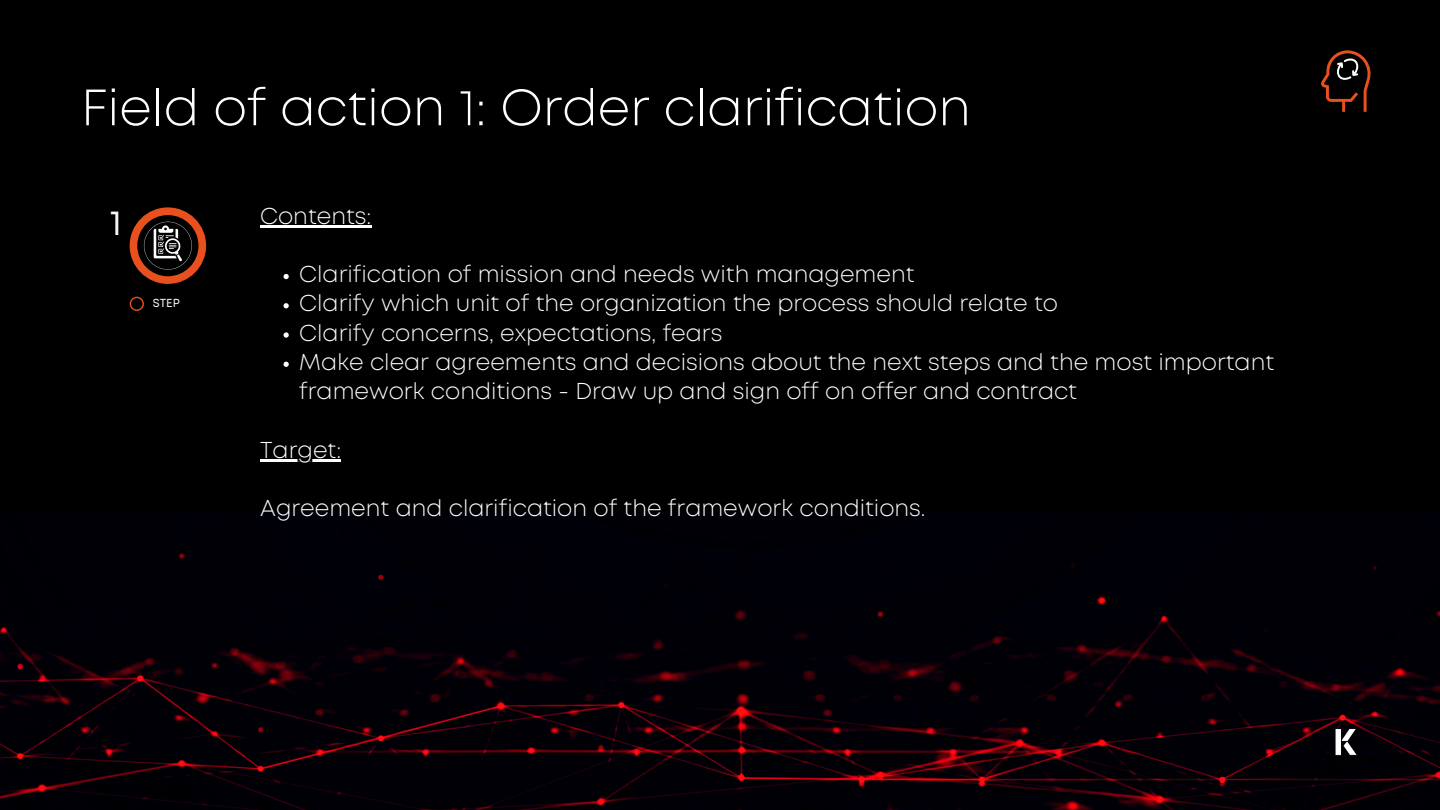
<style>
.page{position:relative;width:1440px;height:810px;background:#000}
.page>*{position:absolute;margin:0;border:0;box-sizing:border-box;transform-origin:0 0}
.t1{font:300 51px "Mont";color:#fff}
.t2{font:35.2px "Mont";color:#f7f7f7}
.t3{font:300 23px/29.2px "Mont";color:#fff}
.t4{font:11.6px "Mont";color:#f7f7f7}
</style>
<div class="page">
<img style="left:0;top:515px;width:1440px;height:295px">
<img style="left:1333px;top:729px;width:26px;height:26px">
<svg style="left:130px;top:297px;width:14px;height:14px"></svg>
<svg style="left:130px;top:207px;width:76px;height:77px"></svg>
<svg style="left:284px;top:274px;width:5px;height:5px"></svg>
<svg style="left:284px;top:303px;width:5px;height:5px"></svg>
<svg style="left:284px;top:332px;width:5px;height:6px"></svg>
<svg style="left:284px;top:362px;width:5px;height:5px"></svg>
<hr style="left:260px;top:225px;width:111px;height:2px;background:#fff">
<hr style="left:260px;top:459px;width:81px;height:2px;background:#fff">
<svg style="left:1321px;top:50px;width:50px;height:62px"></svg>
<p class="t1" style="left:81px;top:88px;width:892px">Field of action 1: Order clarification</p>
<p class="t2" style="left:110px;top:209px;width:13px">1</p>
<p class="t4" style="left:153px;top:299px;width:28px">STEP</p>
<p class="t3" style="left:260px;top:203px;width:113px">Contents:</p>
<p class="t3" style="left:299px;top:261px;width:617px">Clarification of mission and needs with management</p>
<p class="t3" style="left:299px;top:290px;width:760px">Clarify which unit of the organization the process should relate to</p>
<p class="t3" style="left:299px;top:320px;width:425px">Clarify concerns, expectations, fears</p>
<p class="t3" style="left:299px;top:349px;width:976px">Make clear agreements and decisions about the next steps and the most important framework conditions - Draw up and sign off on offer and contract</p>
<p class="t3" style="left:260px;top:437px;width:82px">Target:</p>
<p class="t3" style="left:260px;top:495px;width:667px">Agreement and clarification of the framework conditions.</p>
</div>
